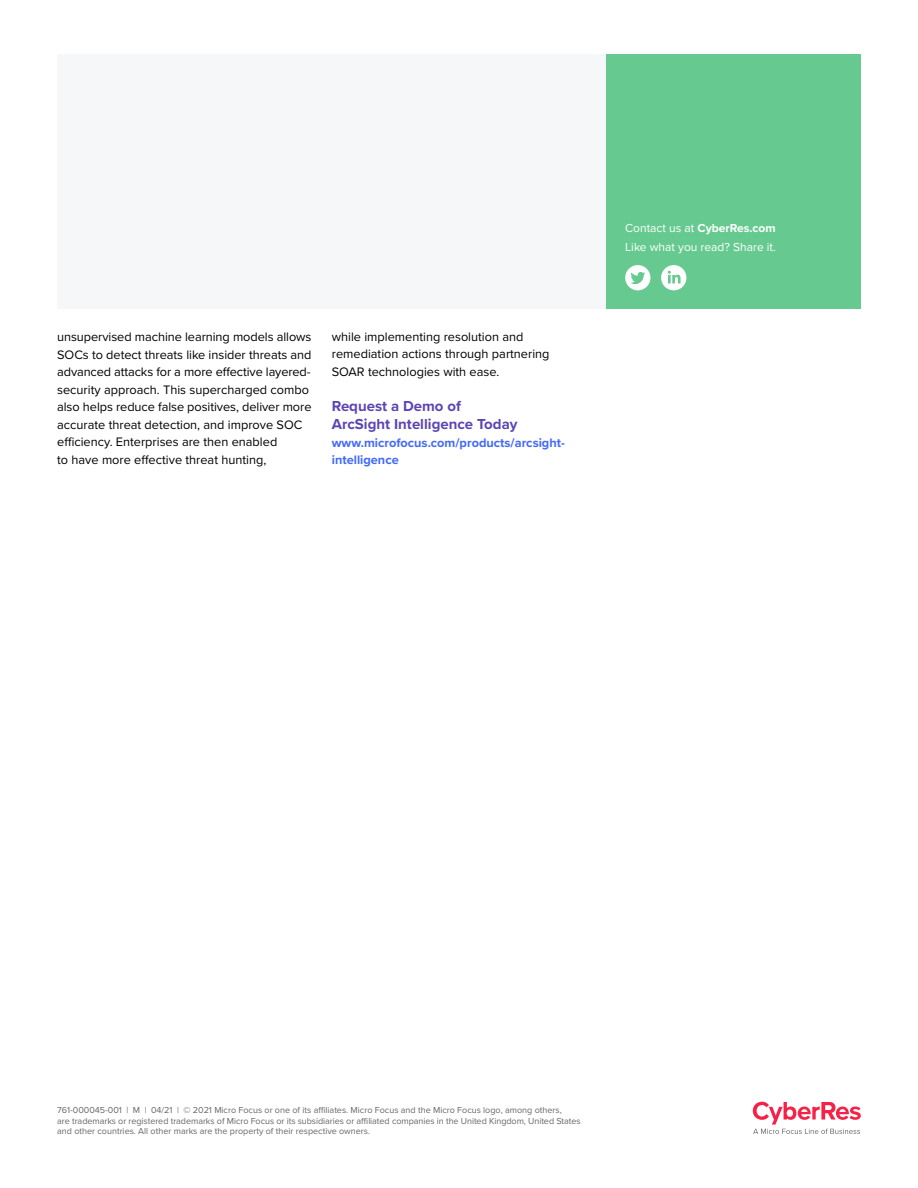
<style>
.page{position:relative;width:918px;height:1188px;background:#fff}
.page>*{position:absolute;margin:0;border:0;box-sizing:border-box;transform-origin:0 0}
.Header_b_Level1{font:700 15px/18.1px "Proxima Nova";color:#5c45b3}
.Body_c_8_5_11_5{font:12.75px/17.5px "Proxima Nova";color:#000}
.Body_c_8_5_11_5-2{font:700 12.75px/17.4px "Proxima Nova";color:#4169fa}
.Contact_White{font:12px "Proxima Nova";color:#fff}
.Contact_White-2{font:700 12px "Proxima Nova";color:#fff}
.Mouse_Type{font:9px/10.5px "Proxima Nova";color:#656668}
.s1{font-weight:400}
</style>
<div class="page">
<svg style="left:753px;top:1102px;width:108px;height:32px"></svg>
<div style="left:57px;top:54px;width:804px;height:254px;background:#f5f7f8"></div>
<div style="left:606px;top:54px;width:255px;height:254px;background:#66ca90"></div>
<div style="left:625px;top:265px;width:25px;height:25px;background:#fff;border-radius:13px"></div>
<svg style="left:630px;top:272px;width:15px;height:12px"></svg>
<div style="left:661px;top:265px;width:25px;height:25px;background:#fff;border-radius:13px"></div>
<svg style="left:668px;top:271px;width:13px;height:12px"></svg>
<p class="Body_c_8_5_11_5" style="left:57px;top:327px;width:256px">unsupervised machine learning models allows SOCs to detect threats like insider threats and advanced attacks for a more effective layered&shy;security approach. This supercharged combo also helps reduce false positives, deliver more accurate threat detection, and improve SOC efficiency. Enterprises are then enabled<br>to have more effective threat hunting,</p>
<p class="Body_c_8_5_11_5" style="left:332px;top:327px;width:219px">while implementing resolution and remediation actions through partnering<br>SOAR technologies with ease.</p>
<p class="Header_b_Level1" style="left:332px;top:397px;width:187px">Request a Demo of<br>ArcSight Intelligence Today</p>
<p class="Body_c_8_5_11_5-2" style="left:332px;top:433px;width:235px">www.microfocus.com/products/arcsight&shy;intelligence</p>
<p class="Contact_White-2" style="left:625px;top:219px;width:152px"><span class="s1">Contact us at</span> CyberRes.com</p>
<p class="Contact_White" style="left:625px;top:238px;width:152px">Like what you read? Share it.</p>
<p class="Mouse_Type" style="left:57px;top:1104px;width:525px">761-000045-001 | M | 04/21 | © 2021 Micro Focus or one of its affiliates. Micro Focus and the Micro Focus logo, among others,<br>are trademarks or registered trademarks of Micro Focus or its subsidiaries or affiliated companies in the United Kingdom, United States and other countries. All other marks are the property of their respective owners.</p>
</div>
